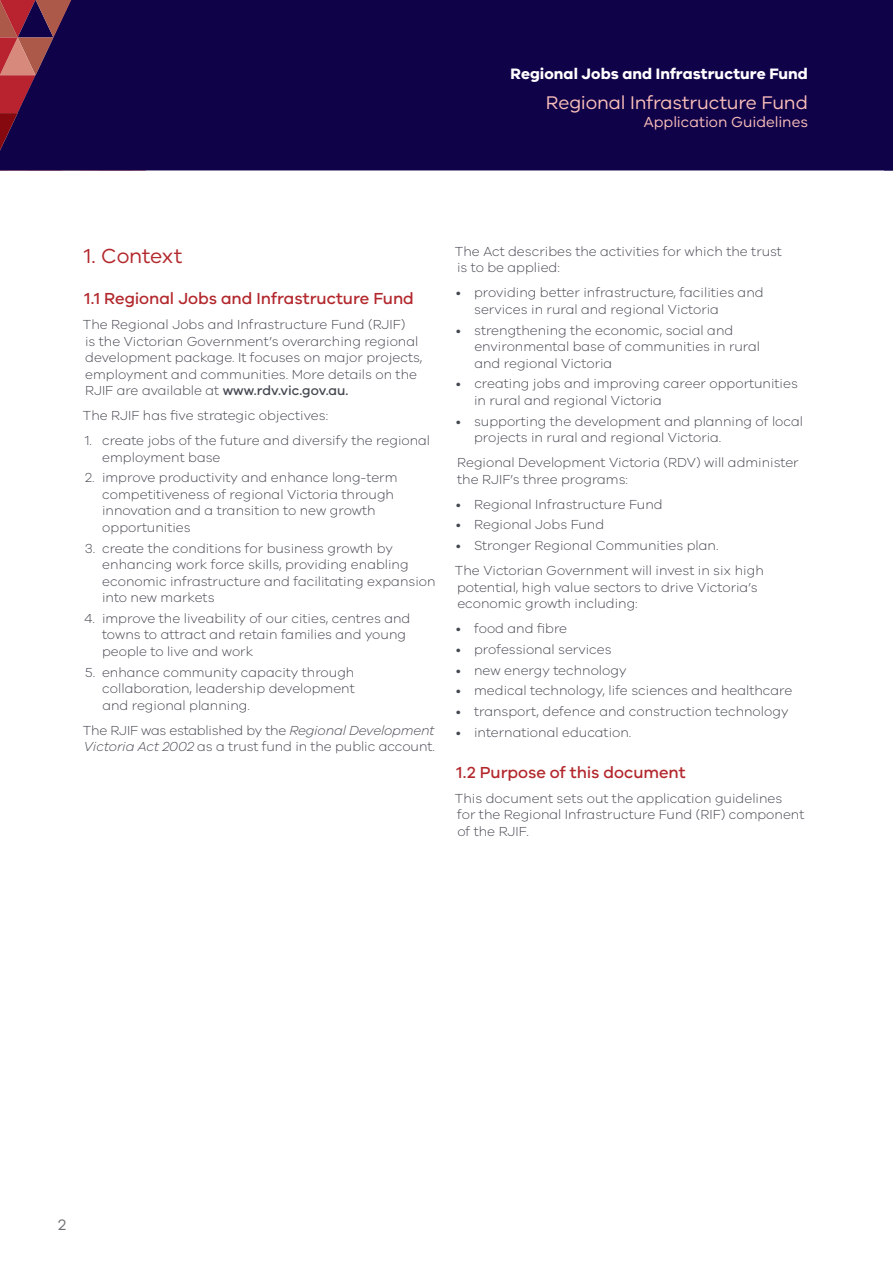
<style>
.page{position:relative;width:893px;height:1263px;background:#fff}
.page>*{position:absolute;margin:0;border:0;box-sizing:border-box;transform-origin:0 0}
.t1{font:21px "VIC";letter-spacing:-.01em;color:#b3282d}
.t2{font:18.9px "VIC";letter-spacing:-.01em;color:#fabfba}
.t3{font:500 16.5px "VIC";letter-spacing:-.005em;color:#b3282d}
.t4{font:700 15.6px "VIC";letter-spacing:.005em;color:#fff}
.t5{font:15.6px "VIC";color:#6d6e71}
.t6{font:15px "VIC";color:#fabfba}
.t7{font:300 13.5px/16.5px "VIC";color:#434750}
.s1{font-weight:500}
.s2{font-style:italic}
</style>
<div class="page">
<div style="left:0;top:0;width:884px;height:170px;background:#100249"></div>
<div style="left:884px;top:0;width:9px;height:170px;background:#100249"></div>
<p class="t4" style="left:510px;top:64px;width:299px">Regional Jobs and Infrastructure Fund</p>
<h2 class="t2" style="left:546px;top:91px;width:264px">Regional Infrastructure Fund</h2>
<p class="t6" style="left:644px;top:113px;width:166px">Application Guidelines</p>
<h1 class="t1" style="left:84px;top:244px;width:100px">1. Context</h1>
<p class="t3" style="left:84px;top:289px;width:331px">1.1 Regional Jobs and Infrastructure Fund</p>
<p class="t7" style="left:83px;top:316px;width:341px">The Regional Jobs and Infrastructure Fund (RJIF)<br>is the Victorian Government’s overarching regional development package. It focuses on major projects, employment and communities. More details on the RJIF are available at <span class="s1">www.rdv.vic.gov.au.</span></p>
<p class="t7" style="left:83px;top:407px;width:247px">The RJIF has five strategic objectives:</p>
<p class="t7" style="left:102px;top:432px;width:329px;text-indent:-18px">1. create jobs of the future and diversify the regional employment base</p>
<p class="t7" style="left:102px;top:469px;width:297px;text-indent:-17px">2. improve productivity and enhance long-term competitiveness of regional Victoria through innovation and a transition to new growth opportunities</p>
<p class="t7" style="left:102px;top:539px;width:335px;text-indent:-17px">3. create the conditions for business growth by enhancing work force skills, providing enabling economic infrastructure and facilitating expansion into new markets</p>
<p class="t7" style="left:102px;top:610px;width:310px;text-indent:-18px">4. improve the liveability of our cities, centres and towns to attract and retain families and young people to live and work</p>
<p class="t7" style="left:102px;top:663px;width:254px;text-align:justify;text-indent:-17px">5. enhance community capacity through collaboration, leadership development and regional planning.</p>
<p class="t7" style="left:83px;top:721px;width:354px">The RJIF was established by the <span class="s2">Regional Development<br>Victoria Act 2002</span> as a trust fund in the public account.</p>
<p class="t7" style="left:455px;top:243px;width:328px">The Act describes the activities for which the trust is to be applied:</p>
<p class="t7" style="left:474px;top:284px;width:291px;text-indent:-18px">• providing better infrastructure, facilities and services in rural and regional Victoria</p>
<p class="t7" style="left:474px;top:321px;width:287px;text-indent:-18px">• strengthening the economic, social and environmental base of communities in rural and regional Victoria</p>
<p class="t7" style="left:474px;top:375px;width:325px;text-indent:-18px">• creating jobs and improving career opportunities in rural and regional Victoria</p>
<p class="t7" style="left:474px;top:412px;width:330px;text-indent:-18px">• supporting the development and planning of local projects in rural and regional Victoria.</p>
<p class="t7" style="left:457px;top:454px;width:343px">Regional Development Victoria (RDV) will administer the RJIF’s three programs:</p>
<p class="t7" style="left:456px;top:495px;width:208px">• Regional Infrastructure Fund</p>
<p class="t7" style="left:456px;top:516px;width:150px">• Regional Jobs Fund</p>
<p class="t7" style="left:455px;top:533px;width:310px;line-height:25px">• Stronger Regional Communities plan.<br>The Victorian Government will invest in six high</p>
<p class="t7" style="left:457px;top:578px;width:302px">potential, high value sectors to drive Victoria’s economic growth including:</p>
<p class="t7" style="left:456px;top:620px;width:113px">• food and fibre</p>
<p class="t7" style="left:456px;top:641px;width:157px">• professional services</p>
<p class="t7" style="left:456px;top:661px;width:172px">• new energy technology</p>
<p class="t7" style="left:456px;top:682px;width:338px">• medical technology, life sciences and healthcare</p>
<p class="t7" style="left:456px;top:703px;width:334px">• transport, defence and construction technology</p>
<p class="t7" style="left:456px;top:724px;width:177px">• international education.</p>
<p class="t3" style="left:456px;top:762px;width:231px">1.2 Purpose of this document</p>
<p class="t7" style="left:455px;top:789px;width:351px">This document sets out the application guidelines<br>for the Regional Infrastructure Fund (RIF) component of the RJIF.</p>
<p class="t5" style="left:58px;top:1215px;width:10px">2</p>
</div>
